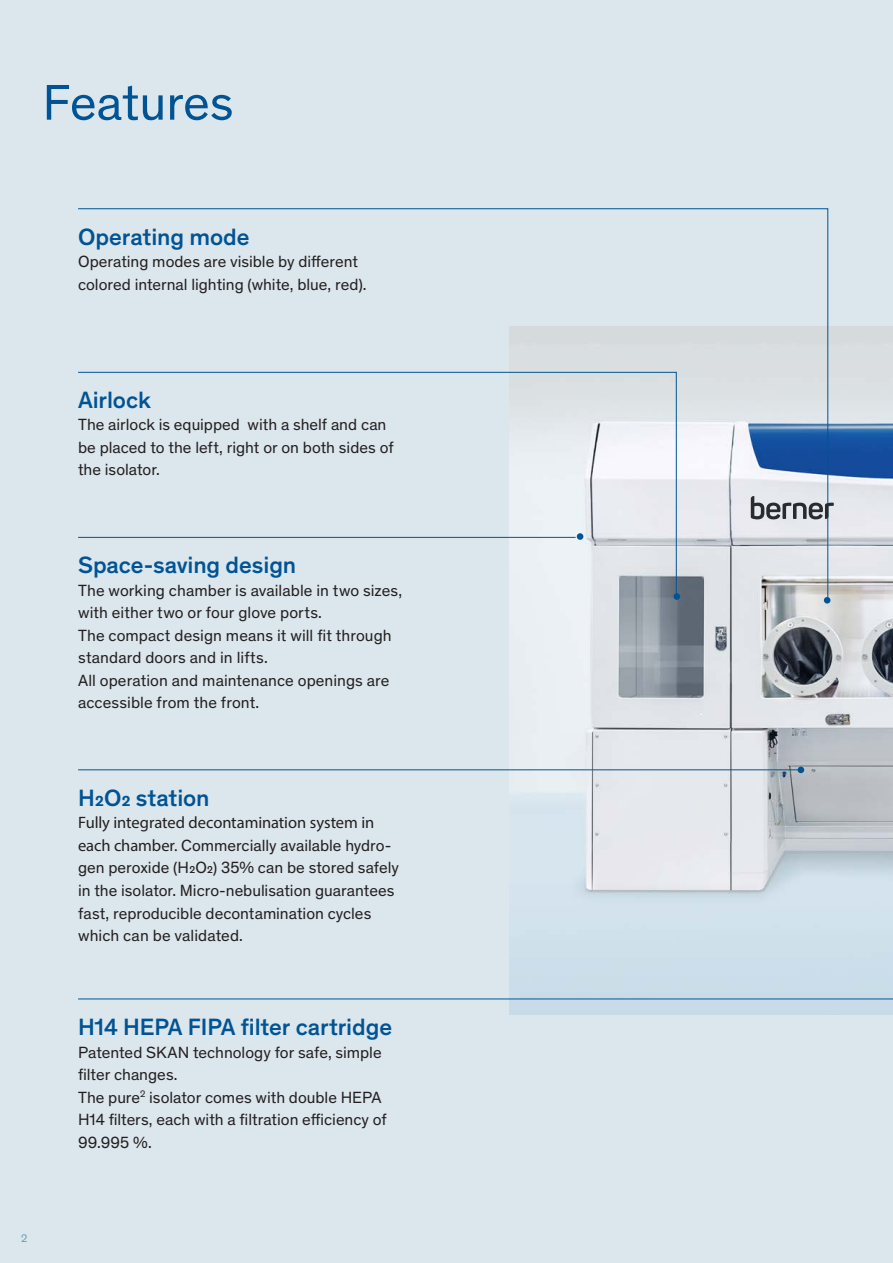
<style>
.page{position:relative;width:893px;height:1263px;background:#dce6ed}
.page>*{position:absolute;margin:0;border:0;box-sizing:border-box;transform-origin:0 0}
.Kapiteltitel{font:51px "Theinhardt";color:#015494}
.Subtitel{font:500 24px "Theinhardt";letter-spacing:-.005em;color:#015494}
.Subtitel-2{font:16.5px/22.5px "Theinhardt";color:#231f20}
.Lauftext{font:16.5px/22.5px "Theinhardt";letter-spacing:.005em;color:#231f20}
.t1{font:11.25px "Theinhardt";color:#69a0b7}
.s1{font-family:"Myriad Pro"}
</style>
<div class="page">
<img style="left:510px;top:327px;width:383px;height:687px">
<svg style="left:798px;top:767px;width:6px;height:6px"></svg>
<div style="left:674px;top:593px;width:6px;height:7px;background:#015494;border-radius:50%"></div>
<svg style="left:78px;top:821px;width:815px;height:179px"></svg>
<hr style="left:78px;top:769px;width:720px;height:1px;background:#015494">
<svg style="left:824px;top:597px;width:6px;height:6px"></svg>
<svg style="left:78px;top:208px;width:750px;height:390px"></svg>
<svg style="left:78px;top:372px;width:599px;height:225px"></svg>
<svg style="left:751px;top:496px;width:83px;height:23px"></svg>
<p class="Kapiteltitel" style="left:43px;top:67px;width:192px">Features</p>
<p class="t1" style="left:21px;top:1230px;width:8px">2</p>
<p class="Subtitel" style="left:78px;top:219px;width:173px">Operating mode</p>
<p class="Subtitel-2" style="left:78px;top:250px;width:290px">Operating modes are visible by different colored internal lighting (white, blue, red).</p>
<p class="Subtitel" style="left:78px;top:382px;width:74px">Airlock</p>
<p class="Subtitel-2" style="left:78px;top:412px;width:317px">The airlock is equipped with a shelf and can be placed to the left, right or on both sides of the isolator.</p>
<p class="Subtitel" style="left:78px;top:547px;width:220px">Space-saving design</p>
<p class="Lauftext" style="left:78px;top:578px;width:326px">The working chamber is available in two sizes,</p>
<p class="Lauftext" style="left:78px;top:600px;width:245px">with either two or four glove ports.</p>
<p class="Lauftext" style="left:78px;top:623px;width:315px">The compact design means it will fit through</p>
<p class="Lauftext" style="left:78px;top:645px;width:313px">standard doors and in lifts.<br>All operation and maintenance openings are</p>
<p class="Lauftext" style="left:78px;top:691px;width:183px">accessible from the front.</p>
<p class="Subtitel" style="left:78px;top:780px;width:133px">H2O2 station</p>
<p class="Subtitel-2" style="left:78px;top:811px;width:322px"><span class="s1">Fully integrated decontamination system in each chamber.</span> Commercially available hydro&shy;gen peroxide (H2O2) 35% can be stored safely in the isolator. Micro-nebulisation guarantees fast, reproducible decontamination cycles</p>
<p class="Lauftext" style="left:78px;top:923px;width:166px">which can be validated.</p>
<p class="Subtitel" style="left:78px;top:1009px;width:316px">H14 HEPA FIPA filter cartridge</p>
<p class="Subtitel-2" style="left:78px;top:1040px;width:310px">Patented SKAN technology for safe, simple filter changes.<br>The pure<sup>2</sup> isolator comes with double HEPA<br>H14 filters, each with a filtration efficiency of<br>99.995 %.</p>
</div>
